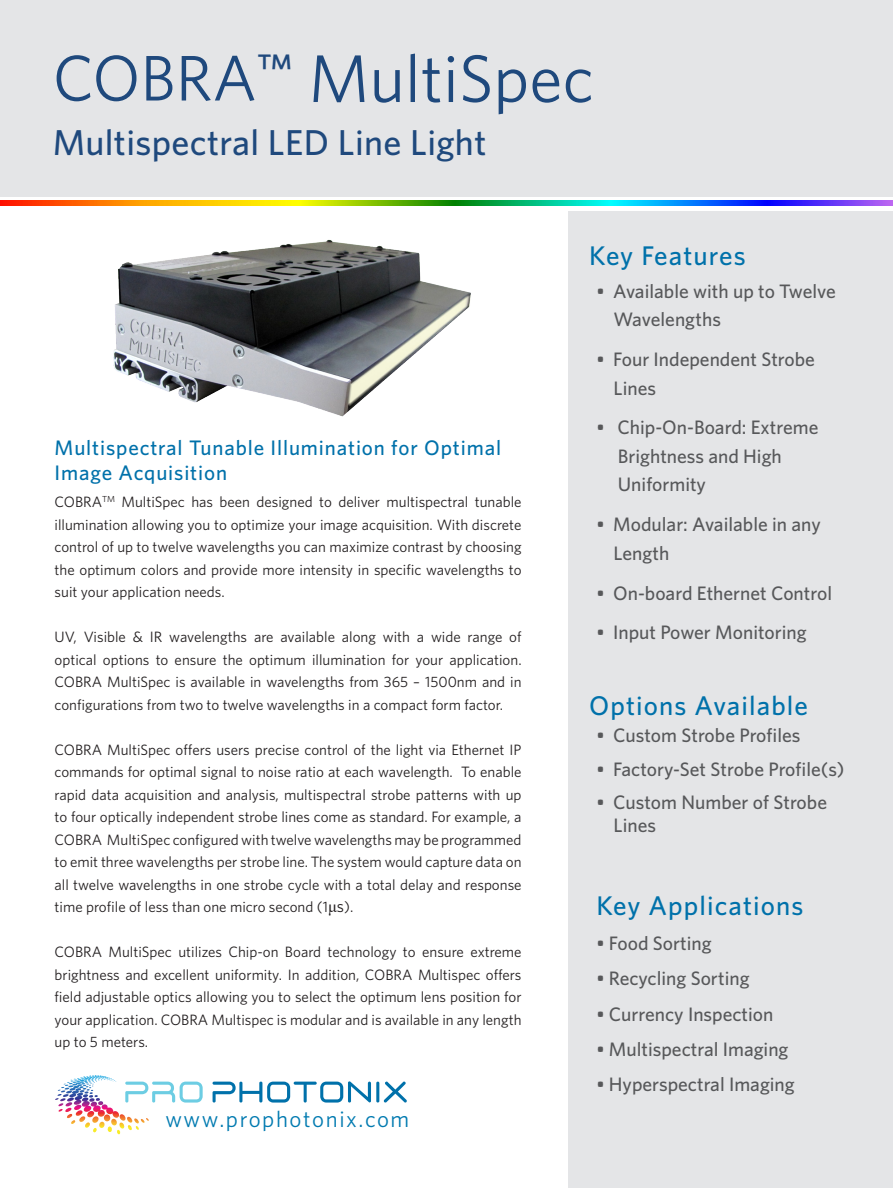
<style>
.page{position:relative;width:893px;height:1188px;background:#fff}
.page>*{position:absolute;margin:0;border:0;box-sizing:border-box;transform-origin:0 0}
.t1{font:67.5px "Whitney";color:#1f497d}
.t2{font:500 36px "Whitney";letter-spacing:.01em;color:#1f497d}
.t3{font:500 27px "Whitney";letter-spacing:.04em;color:#0071aa}
.t4{font:22.8px "Whitney";letter-spacing:.07em;color:#007ab0}
.t5{font:500 21px/25.2px "Whitney";letter-spacing:.04em;color:#0071aa}
.t6{font:500 19.5px/28.5px "Whitney";color:#57585a}
.t7{font:15px/22.5px "Whitney";color:#231f20;text-align:justify}
.s1{font-size:64.5px}
.s2{font-family:"Times New Roman";font-size:16.5px}
.s3{font-size:16.5px}
</style>
<div class="page">
<div style="left:568px;top:199px;width:324px;height:989px;background:#e4e5e7"></div>
<svg style="left:125px;top:1082px;width:77px;height:21px"></svg>
<svg style="left:212px;top:1081px;width:194px;height:22px"></svg>
<svg style="left:83px;top:1075px;width:25px;height:3px"></svg>
<img style="left:113px;top:239px;width:358px;height:178px">
<div style="left:0;top:0;width:892px;height:197px;background:#e4e5e7"></div>
<svg style="left:0;top:199px;width:892px;height:12px"></svg>
<img style="left:0;top:201px;width:892px;height:4px">
<p class="t1" style="left:53px;top:34px;width:542px"><span class="s1">COBRA</span><sup>™</sup> MultiSpec</p>
<p class="t2" style="left:53px;top:118px;width:435px">Multispectral LED Line Light</p>
<p class="t5" style="left:55px;top:435px;width:448px">Multispectral Tunable Illumination for Optimal<br>Image Acquisition</p>
<p class="t7" style="left:55px;top:491px;width:468px">COBRA<sup>TM</sup> MultiSpec has been designed to deliver multispectral tunable illumination allowing you to optimize your image acquisition. With discrete control of up to twelve wavelengths you can maximize contrast by choosing the optimum colors and provide more intensity in specific wavelengths to suit your application needs.</p>
<p class="t7" style="left:55px;top:626px;width:468px">UV, Visible &amp; IR wavelengths are available along with a wide range of optical options to ensure the optimum illumination for your application.<br>COBRA MultiSpec is available in wavelengths from 365 – 1500nm and in configurations from two to twelve wavelengths in a compact form factor.</p>
<p class="t7" style="left:55px;top:738px;width:468px">COBRA MultiSpec offers users precise control of the light via Ethernet IP commands for optimal signal to noise ratio at each wavelength. To enable rapid data acquisition and analysis, multispectral strobe patterns with up to four optically independent strobe lines come as standard. For example, a COBRA MultiSpec configured with twelve wavelengths may be programmed to emit three wavelengths per strobe line. The system would capture data on all twelve wavelengths in one strobe cycle with a total delay and response time profile of less than one micro second (1<span class="s2">μ</span><span class="s3">s</span>).</p>
<p class="t7" style="left:55px;top:941px;width:468px">COBRA MultiSpec utilizes Chip-on Board technology to ensure extreme brightness and excellent uniformity. In addition, COBRA Multispec offers field adjustable optics allowing you to select the optimum lens position for your application. COBRA Multispec is modular and is available in any length up to 5 meters.</p>
<p class="t4" style="left:165px;top:1104px;width:245px">www.prophotonix.com</p>
<p class="t3" style="left:589px;top:237px;width:158px">Key Features</p>
<p class="t6" style="left:613px;top:276px;width:224px;text-indent:-17px">• Available with up to Twelve<br>Wavelengths</p>
<p class="t6" style="left:613px;top:345px;width:203px;text-indent:-17px">• Four Independent Strobe<br>Lines</p>
<p class="t6" style="left:617px;top:413px;width:202px;text-indent:-21px">• Chip-On-Board: Extreme<br>Brightness and High<br>Uniformity</p>
<p class="t6" style="left:613px;top:510px;width:208px;text-indent:-17px">• Modular: Available in any<br>Length</p>
<p class="t6" style="left:596px;top:578px;width:237px">• On-board Ethernet Control</p>
<p class="t6" style="left:596px;top:618px;width:212px">• Input Power Monitoring</p>
<p class="t3" style="left:589px;top:687px;width:220px">Options Available</p>
<p class="t6" style="left:596px;top:720px;width:205px">• Custom Strobe Profiles</p>
<p class="t6" style="left:596px;top:754px;width:249px">• Factory-Set Strobe Profile(s)</p>
<p class="t6" style="left:613px;top:791px;width:215px;line-height:22.5px;text-indent:-17px">• Custom Number of Strobe<br>Lines</p>
<p class="t3" style="left:596px;top:887px;width:208px">Key Applications</p>
<p class="t6" style="left:596px;top:929px;width:117px">• Food Sorting</p>
<p class="t6" style="left:596px;top:964px;width:155px">• Recycling Sorting</p>
<p class="t6" style="left:596px;top:999px;width:178px">• Currency Inspection</p>
<p class="t6" style="left:596px;top:1035px;width:193px">• Multispectral Imaging</p>
<p class="t6" style="left:596px;top:1070px;width:200px">• Hyperspectral Imaging</p>
</div>
